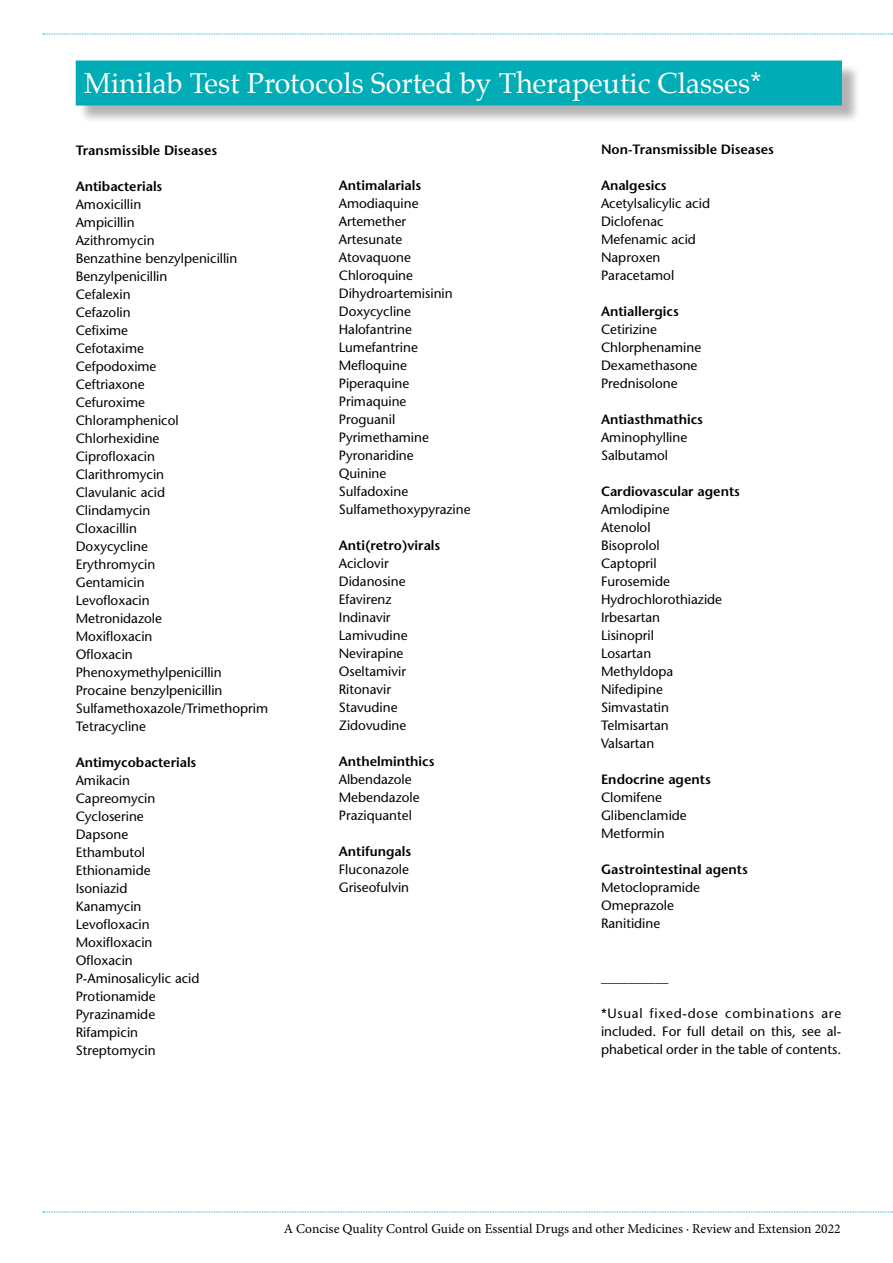
<style>
.page{position:relative;width:893px;height:1263px;background:#fff}
.page>*{position:absolute;margin:0;border:0;box-sizing:border-box;transform-origin:0 0}
.t1{font:28.5px "Palatino";color:#fff}
.t2{font:13.5px/18px "Stone Sans";color:#000}
.t3{font:600 13.5px "Stone Sans";color:#000}
.t4{font:13.5px "Minion Pro";color:#000}
</style>
<div class="page">
<svg style="left:43px;top:1211px;width:850px;height:1px"></svg>
<svg style="left:43px;top:34px;width:850px;height:1px"></svg>
<div style="left:78px;top:63px;width:782px;height:61px;background:#000;opacity:.3"></div>
<div style="left:76px;top:61px;width:766px;height:45px;background:#00acb6"></div>
<h1 class="t1" style="left:84px;top:59px;width:678px">Minilab Test Protocols Sorted by Therapeutic Classes*</h1>
<p class="t3" style="left:76px;top:142px;width:143px">Transmissible Diseases</p>
<p class="t3" style="left:76px;top:178px;width:88px">Antibacterials</p>
<p class="t2" style="left:76px;top:195px;width:194px">Amoxicillin<br>Ampicillin<br>Azithromycin<br>Benzathine benzylpenicillin<br>Benzylpenicillin<br>Cefalexin<br>Cefazolin<br>Cefixime<br>Cefotaxime<br>Cefpodoxime<br>Ceftriaxone<br>Cefuroxime<br>Chloramphenicol<br>Chlorhexidine<br>Ciprofloxacin<br>Clarithromycin<br>Clavulanic acid<br>Clindamycin<br>Cloxacillin<br>Doxycycline<br>Erythromycin<br>Gentamicin<br>Levofloxacin<br>Metronidazole<br>Moxifloxacin<br>Ofloxacin<br>Phenoxymethylpenicillin<br>Procaine benzylpenicillin<br>Sulfamethoxazole/Trimethoprim<br>Tetracycline</p>
<p class="t3" style="left:76px;top:754px;width:122px">Antimycobacterials</p>
<p class="t2" style="left:76px;top:771px;width:125px">Amikacin<br>Capreomycin<br>Cycloserine<br>Dapsone<br>Ethambutol<br>Ethionamide<br>Isoniazid<br>Kanamycin<br>Levofloxacin<br>Moxifloxacin<br>Ofloxacin<br>P-Aminosalicylic acid<br>Protionamide<br>Pyrazinamide<br>Rifampicin<br>Streptomycin</p>
<p class="t3" style="left:339px;top:177px;width:84px">Antimalarials</p>
<p class="t2" style="left:339px;top:195px;width:133px">Amodiaquine<br>Artemether<br>Artesunate<br>Atovaquone<br>Chloroquine<br>Dihydroartemisinin<br>Doxycycline<br>Halofantrine<br>Lumefantrine<br>Mefloquine<br>Piperaquine<br>Primaquine<br>Proguanil<br>Pyrimethamine<br>Pyronaridine<br>Quinine<br>Sulfadoxine<br>Sulfamethoxypyrazine</p>
<p class="t3" style="left:339px;top:537px;width:103px">Anti(retro)virals</p>
<p class="t2" style="left:339px;top:554px;width:70px">Aciclovir<br>Didanosine<br>Efavirenz<br>Indinavir<br>Lamivudine<br>Nevirapine<br>Oseltamivir<br>Ritonavir<br>Stavudine<br>Zidovudine</p>
<p class="t3" style="left:339px;top:753px;width:97px">Anthelminthics</p>
<p class="t2" style="left:339px;top:770px;width:82px">Albendazole<br>Mebendazole<br>Praziquantel</p>
<p class="t3" style="left:339px;top:843px;width:74px">Antifungals</p>
<p class="t2" style="left:339px;top:860px;width:72px">Fluconazole<br>Griseofulvin</p>
<p class="t3" style="left:601px;top:142px;width:175px">Non-Transmissible Diseases</p>
<p class="t3" style="left:601px;top:178px;width:67px">Analgesics</p>
<p class="t2" style="left:601px;top:195px;width:111px">Acetylsalicylic acid<br>Diclofenac<br>Mefenamic acid<br>Naproxen<br>Paracetamol</p>
<p class="t3" style="left:601px;top:304px;width:79px">Antiallergics</p>
<p class="t2" style="left:601px;top:321px;width:102px">Cetirizine<br>Chlorphenamine<br>Dexamethasone<br>Prednisolone</p>
<p class="t3" style="left:601px;top:412px;width:103px">Antiasthmathics</p>
<p class="t2" style="left:601px;top:429px;width:88px">Aminophylline<br>Salbutamol</p>
<p class="t3" style="left:601px;top:484px;width:141px">Cardiovascular agents</p>
<p class="t2" style="left:601px;top:501px;width:123px">Amlodipine<br>Atenolol<br>Bisoprolol<br>Captopril<br>Furosemide<br>Hydrochlorothiazide<br>Irbesartan<br>Lisinopril<br>Losartan<br>Methyldopa<br>Nifedipine<br>Simvastatin<br>Telmisartan<br>Valsartan</p>
<p class="t3" style="left:601px;top:771px;width:111px">Endocrine agents</p>
<p class="t2" style="left:601px;top:789px;width:87px">Clomifene<br>Glibenclamide<br>Metformin</p>
<p class="t3" style="left:601px;top:861px;width:148px">Gastrointestinal agents</p>
<p class="t2" style="left:601px;top:879px;width:100px">Metoclopramide<br>Omeprazole<br>Ranitidine</p>
<p class="t2" style="left:601px;top:969px;width:69px">__________</p>
<p class="t2" style="left:601px;top:1005px;width:242px;text-align:justify">*Usual fixed-dose combinations are included. For full detail on this, see al&shy;phabetical order in the table of contents.</p>
<p class="t4" style="left:284px;top:1219px;width:558px">A Concise Quality Control Guide on Essential Drugs and other Medicines · Review and Extension 2022</p>
</div>
